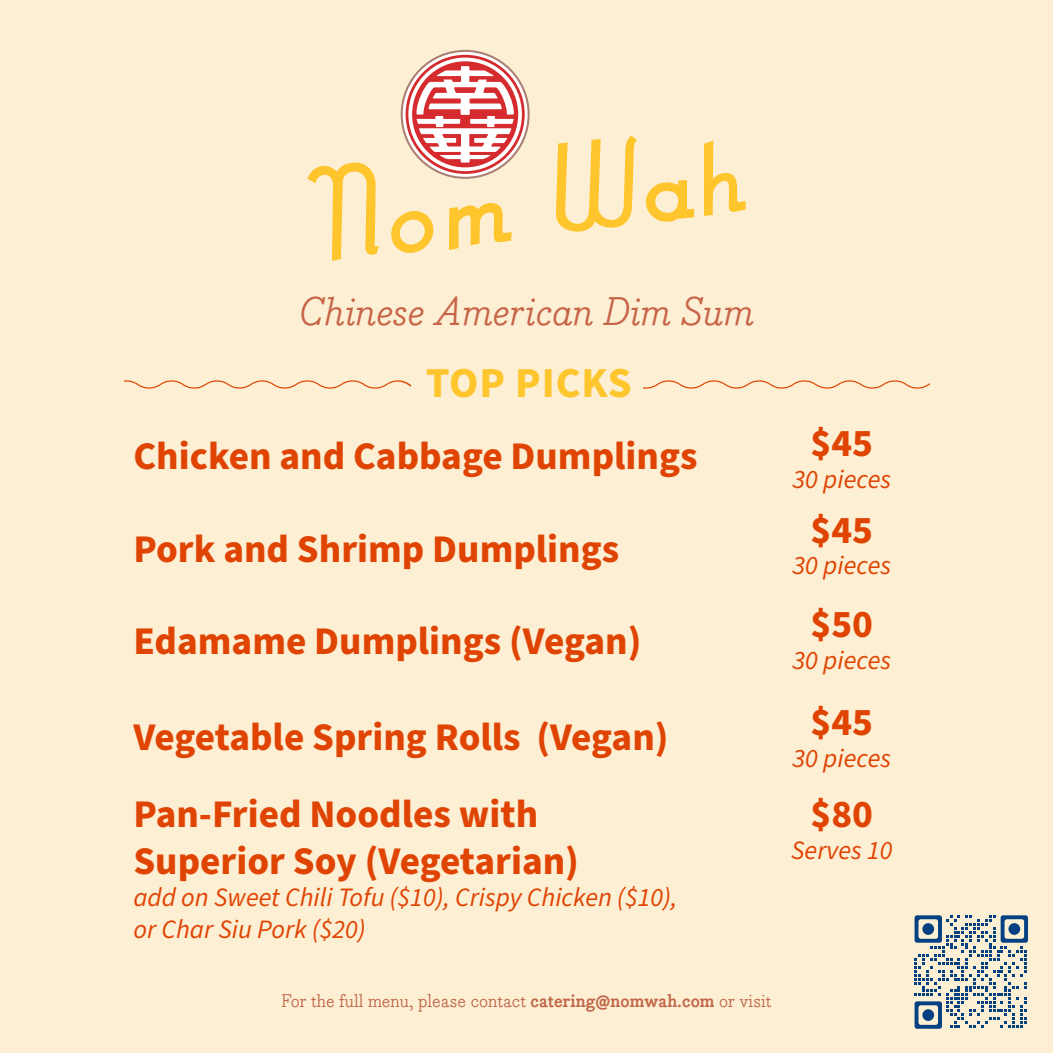
<style>
.page{position:relative;width:1053px;height:1053px;background:#fcefd4}
.page>*{position:absolute;margin:0;border:0;box-sizing:border-box;transform-origin:0 0}
.t1{font:700 42.75px "Source Sans Pro";letter-spacing:.02em;color:#ffc52d}
.t2{font:700 39.15px/47px "Source Sans Pro";color:#e04403}
.t3{font:italic 39.15px "Bodoni Egyptian Pro";color:#c76447}
.t4{font:italic 26.55px/31.7px "Source Sans Pro";color:#e04403}
.t5{font:18px "Bodoni Egyptian Pro";color:#c16547}
.s1{font-weight:700}
</style>
<div class="page">
<svg style="left:124px;top:380px;width:806px;height:9px"></svg>
<div style="left:411px;top:359px;width:232px;height:63px;background:#fcefd4"></div>
<svg style="left:915px;top:915px;width:113px;height:114px"></svg>
<div style="left:922px;top:923px;width:12px;height:12px;background:#054080;border-radius:50%"></div>
<div style="left:1008px;top:923px;width:12px;height:12px;background:#054080;border-radius:50%"></div>
<div style="left:922px;top:1009px;width:12px;height:12px;background:#054080;border-radius:50%"></div>
<svg style="left:391px;top:211px;width:42px;height:42px"></svg>
<svg style="left:307px;top:162px;width:72px;height:99px"></svg>
<svg style="left:449px;top:203px;width:63px;height:47px"></svg>
<svg style="left:556px;top:136px;width:81px;height:96px"></svg>
<svg style="left:645px;top:180px;width:49px;height:42px"></svg>
<svg style="left:704px;top:141px;width:42px;height:75px"></svg>
<svg style="left:401px;top:50px;width:129px;height:129px"></svg>
<svg style="left:403px;top:52px;width:125px;height:125px"></svg>
<svg style="left:406px;top:55px;width:119px;height:119px"></svg>
<svg style="left:408px;top:58px;width:114px;height:113px"></svg>
<div style="left:412px;top:61px;width:106px;height:106px;background:#d52b2e;border-radius:50%"></div>
<svg style="left:416px;top:66px;width:98px;height:97px"></svg>
<p class="t3" style="left:299px;top:287px;width:457px">Chinese American Dim Sum</p>
<p class="t1" style="left:426px;top:354px;width:208px">TOP PICKS</p>
<p class="t2" style="left:133px;top:433px;width:566px">Chicken and Cabbage Dumplings</p>
<p class="t2" style="left:133px;top:527px;width:487px">Pork and Shrimp Dumplings</p>
<p class="t2" style="left:133px;top:619px;width:509px">Edamame Dumplings (Vegan)</p>
<p class="t2" style="left:133px;top:714px;width:537px">Vegetable Spring Rolls (Vegan)</p>
<p class="t2" style="left:133px;top:792px;width:447px">Pan-Fried Noodles with<br>Superior Soy (Vegetarian)</p>
<p class="t4" style="left:133px;top:882px;width:545px">add on Sweet Chili Tofu ($10), Crispy Chicken ($10), or Char Siu Pork ($20)</p>
<p class="t2" style="left:811px;top:421px;width:64px">$45</p>
<p class="t4" style="left:793px;top:464px;width:100px">30 pieces</p>
<p class="t2" style="left:811px;top:507px;width:64px">$45</p>
<p class="t4" style="left:793px;top:551px;width:100px">30 pieces</p>
<p class="t2" style="left:811px;top:602px;width:64px">$50</p>
<p class="t4" style="left:793px;top:645px;width:100px">30 pieces</p>
<p class="t2" style="left:811px;top:699px;width:64px">$45</p>
<p class="t4" style="left:793px;top:743px;width:100px">30 pieces</p>
<p class="t2" style="left:811px;top:792px;width:64px">$80</p>
<p class="t4" style="left:791px;top:835px;width:103px">Serves 10</p>
<p class="t5" style="left:281px;top:990px;width:492px">For the full menu, please contact <span class="s1">catering@nomwah.com</span> or visit</p>
</div>
